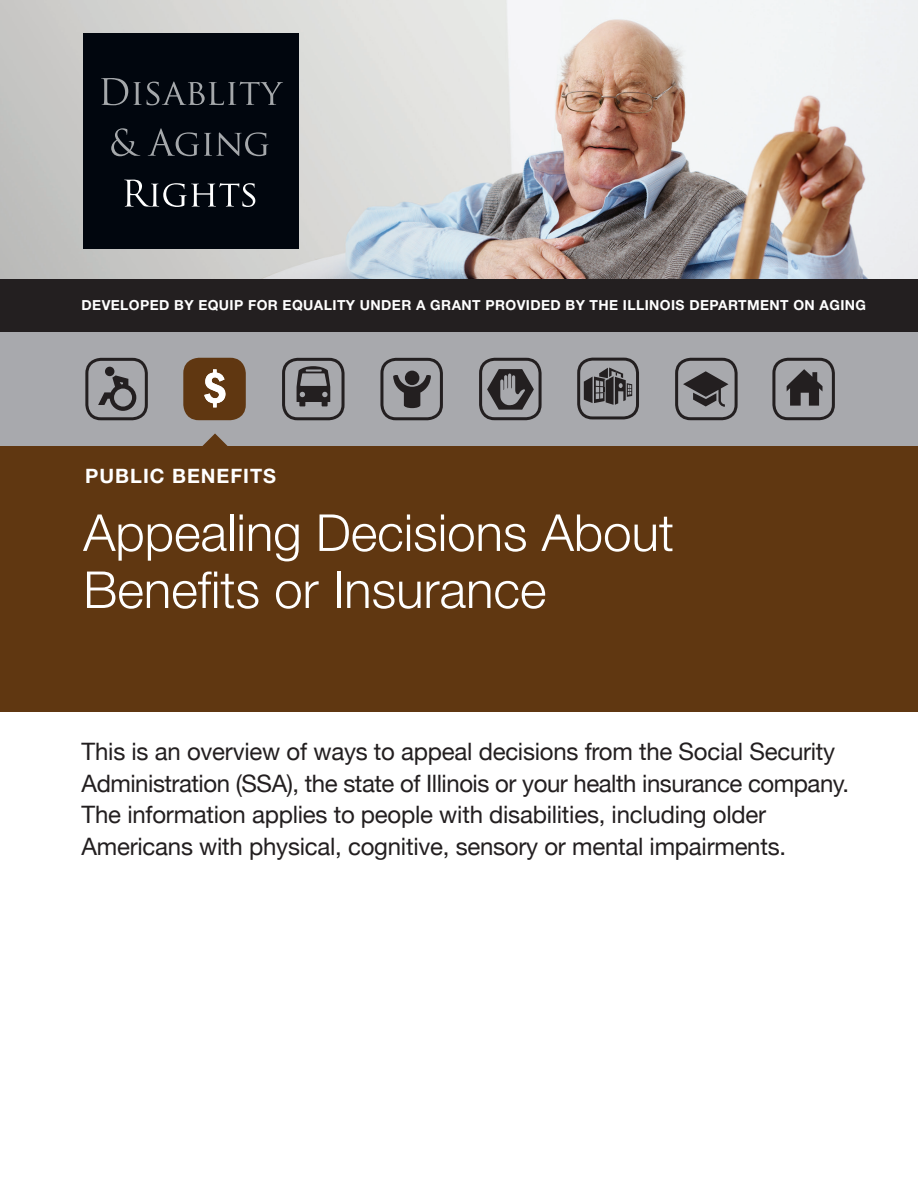
<style>
.page{position:relative;width:918px;height:1188px;background:#fff}
.page>*{position:absolute;margin:0;border:0;box-sizing:border-box;transform-origin:0 0}
.t1{font:300 51px/57px "Helvetica Neue";color:#fff}
.t2{font:24px/31.5px "Helvetica Neue";letter-spacing:-.01em;color:#231f20}
.t3{font:700 19.8px "Helvetica Neue";letter-spacing:.05em;color:#fff}
.t4{font:700 13.8px "Helvetica Neue";letter-spacing:.03em;color:#fff}
</style>
<div class="page">
<img style="left:0;top:0;width:918px;height:279px">
<div style="left:0;top:279px;width:918px;height:54px;background:#231f20"></div>
<div style="left:0;top:443px;width:918px;height:269px;background:#603711"></div>
<div style="left:83px;top:34px;width:216px;height:215px;background:#01060e"></div>
<svg style="left:101px;top:78px;width:182px;height:27px"></svg>
<svg style="left:111px;top:128px;width:29px;height:28px"></svg>
<svg style="left:148px;top:128px;width:121px;height:28px"></svg>
<svg style="left:124px;top:180px;width:131px;height:27px"></svg>
<div style="left:0;top:332px;width:918px;height:114px;background:#a8a9ad"></div>
<svg style="left:202px;top:433px;width:26px;height:13px"></svg>
<svg style="left:577px;top:358px;width:62px;height:61px"></svg>
<svg style="left:85px;top:358px;width:63px;height:62px"></svg>
<svg style="left:772px;top:358px;width:63px;height:62px"></svg>
<div style="left:183px;top:358px;width:63px;height:62px;background:#603711;border-radius:16px"></div>
<svg style="left:204px;top:369px;width:22px;height:38px"></svg>
<svg style="left:282px;top:358px;width:63px;height:62px"></svg>
<svg style="left:380px;top:358px;width:63px;height:62px"></svg>
<svg style="left:479px;top:358px;width:63px;height:62px"></svg>
<svg style="left:675px;top:358px;width:63px;height:62px"></svg>
<p class="t4" style="left:82px;top:297px;width:786px">DEVELOPED BY EQUIP FOR EQUALITY UNDER A GRANT PROVIDED BY THE ILLINOIS DEPARTMENT ON AGING</p>
<p class="t3" style="left:85px;top:464px;width:192px">PUBLIC BENEFITS</p>
<h1 class="t1" style="left:83px;top:503px;width:592px">Appealing Decisions About<br>Benefits or Insurance</h1>
<p class="t2" style="left:82px;top:737px;width:769px">This is an overview of ways to appeal decisions from the Social Security Administration (SSA), the state of Illinois or your health insurance company.<br>The information applies to people with disabilities, including older Americans with physical, cognitive, sensory or mental impairments.</p>
</div>
